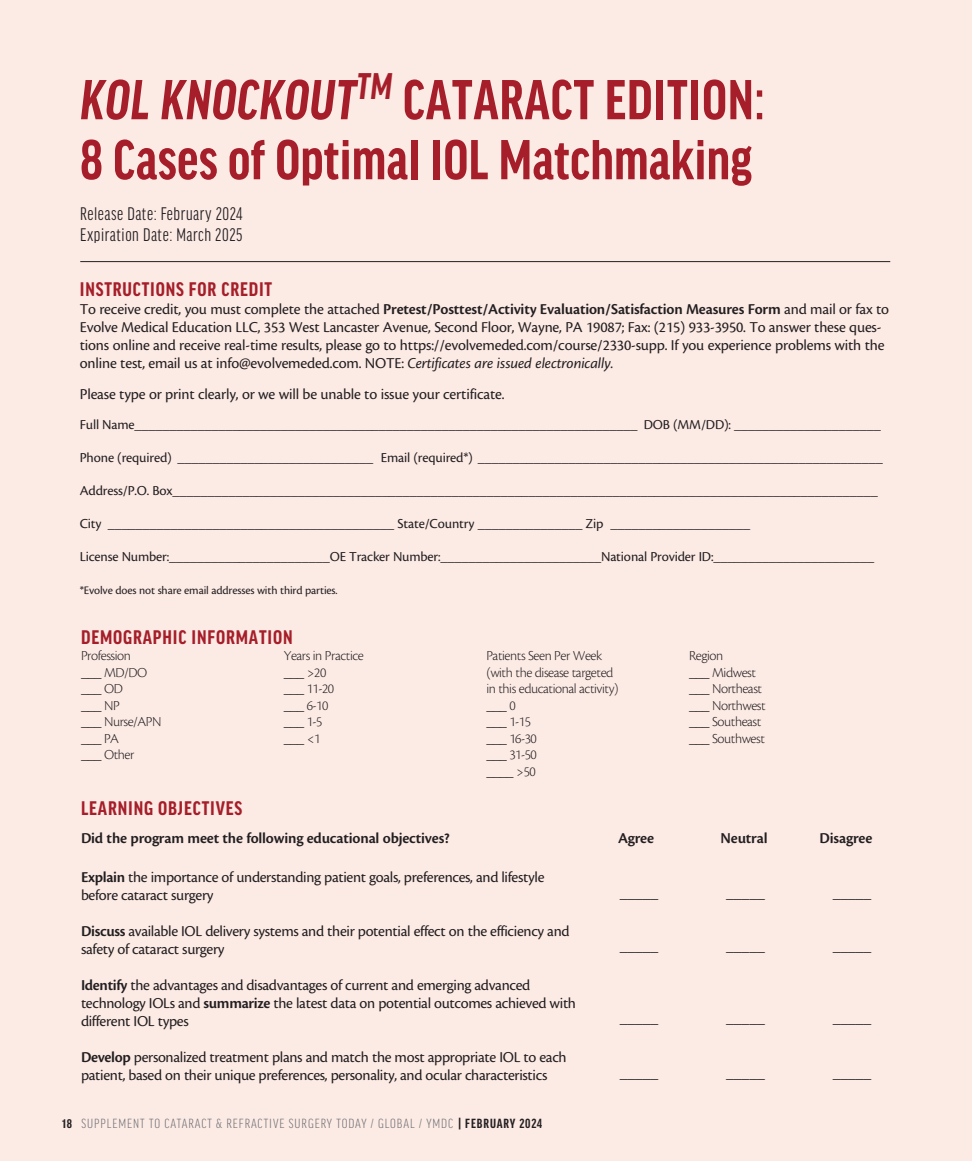
<style>
.page{position:relative;width:972px;height:1161px;background:#fceae5}
.page>*{position:absolute;margin:0;border:0;box-sizing:border-box;transform-origin:0 0}
.body{font:700 condensed 60px/60px "Good Headline Pro";letter-spacing:.005em;color:#a51e29;scale:.95 1}
.subhead{font:700 condensed 21px "Good Headline Pro";letter-spacing:.04em;color:#a51e29}
.t1{font:extra-condensed 19.5px "Good Headline Pro";letter-spacing:.03em;color:#231f20}
.body-2{font:15.75px/18px "Cronos Pro";letter-spacing:-.02em;color:#231f20}
.sidebar_body{font:600 15.75px "Cronos Pro";letter-spacing:-.01em;color:#231f20}
.Pretest_Answer{font:14.25px "Cronos Pro";letter-spacing:-.01em;color:#231f20}
.sidebar_body-2{font:300 14.25px/16.5px "Cronos Pro";letter-spacing:-.03em;color:#231f20}
.t2{font:300 extra-condensed 14.1px "Good Headline Pro";letter-spacing:.06em;color:#6c6d70;scale:1.11 1}
.Pretest_Answer-2{font:12px "Cronos Pro";letter-spacing:-.01em;color:#231f20}
.s1{font-style:italic}
.s2{font-weight:600}
.s3{font-weight:700;font-size:13.35px;color:#231f20}
.s4{font-weight:700;color:#231f20}
</style>
<div class="page">
<hr style="left:80px;top:261px;width:810px;height:1px;background:#231f20">
<p class="body" style="left:80px;top:71px;width:722px"><span class="s1">KOL KNOCKOUT</span><sup>TM</sup> CATARACT EDITION:<br>8 Cases of Optimal IOL Matchmaking</p>
<p class="t1" style="left:80px;top:204px;width:164px">Release Date: February 2024</p>
<p class="t1" style="left:80px;top:225px;width:164px">Expiration Date: March 2025</p>
<p class="subhead" style="left:80px;top:279px;width:194px">INSTRUCTIONS FOR CREDIT</p>
<p class="body-2" style="left:80px;top:300px;width:811px">To receive credit, you must complete the attached <span class="s2">Pretest/Posttest/Activity Evaluation/Satisfaction Measures Form</span> and mail or fax to Evolve Medical Education LLC, 353 West Lancaster Avenue, Second Floor, Wayne, PA 19087; Fax: (215) 933-3950. To answer these ques&shy;tions online and receive real-time results, please go to https://evolvemeded.com/course/2330-supp. If you experience problems with the online test, email us at info@evolvemeded.com. NOTE: <span class="s1">Certificates are issued electronically.</span></p>
<p class="body-2" style="left:80px;top:385px;width:426px">Please type or print clearly, or we will be unable to issue your certificate.</p>
<p class="Pretest_Answer" style="left:80px;top:417px;width:803px">Full Name________________________________________________________________________ DOB (MM/DD): _____________________</p>
<p class="Pretest_Answer" style="left:80px;top:450px;width:805px">Phone (required) ____________________________ Email (required*) __________________________________________________________</p>
<p class="Pretest_Answer" style="left:80px;top:483px;width:800px">Address/P.O. Box_____________________________________________________________________________________________________</p>
<p class="Pretest_Answer" style="left:80px;top:516px;width:672px">City _________________________________________ State/Country _______________ Zip ____________________</p>
<p class="Pretest_Answer" style="left:80px;top:549px;width:796px">License Number:_______________________OE Tracker Number:_______________________National Provider ID:_______________________</p>
<p class="Pretest_Answer-2" style="left:80px;top:584px;width:259px">*Evolve does not share email addresses with third parties.</p>
<p class="subhead" style="left:81px;top:627px;width:213px">DEMOGRAPHIC INFORMATION</p>
<p class="sidebar_body-2" style="left:81px;top:648px;width:51px">Profession</p>
<p class="sidebar_body-2" style="left:81px;top:664px;width:68px">___ MD/DO</p>
<p class="sidebar_body-2" style="left:81px;top:681px;width:43px">___ OD</p>
<p class="sidebar_body-2" style="left:81px;top:697px;width:40px">___ NP</p>
<p class="sidebar_body-2" style="left:81px;top:714px;width:82px">___ Nurse/APN</p>
<p class="sidebar_body-2" style="left:81px;top:730px;width:40px">___ PA</p>
<p class="sidebar_body-2" style="left:81px;top:747px;width:55px">___ Other</p>
<p class="sidebar_body-2" style="left:284px;top:648px;width:82px">Years in Practice</p>
<p class="sidebar_body-2" style="left:284px;top:664px;width:44px">___ &gt;20</p>
<p class="sidebar_body-2" style="left:284px;top:681px;width:52px">___ 11-20</p>
<p class="sidebar_body-2" style="left:284px;top:697px;width:46px">___ 6-10</p>
<p class="sidebar_body-2" style="left:284px;top:714px;width:40px">___ 1-5</p>
<p class="sidebar_body-2" style="left:284px;top:730px;width:38px">___ &lt;1</p>
<p class="subhead" style="left:81px;top:799px;width:163px">LEARNING OBJECTIVES</p>
<p class="sidebar_body-2" style="left:486px;top:648px;width:134px">Patients Seen Per Week (with the disease targeted in this educational activity)</p>
<p class="sidebar_body-2" style="left:486px;top:697px;width:31px">___ 0</p>
<p class="sidebar_body-2" style="left:486px;top:714px;width:46px">___ 1-15</p>
<p class="sidebar_body-2" style="left:486px;top:730px;width:52px">___ 16-30</p>
<p class="sidebar_body-2" style="left:486px;top:747px;width:52px">___ 31-50</p>
<p class="sidebar_body-2" style="left:486px;top:763px;width:51px">____ &gt;50</p>
<p class="sidebar_body-2" style="left:689px;top:648px;width:36px">Region</p>
<p class="sidebar_body-2" style="left:689px;top:664px;width:68px">___ Midwest</p>
<p class="sidebar_body-2" style="left:689px;top:681px;width:75px">___ Northeast</p>
<p class="sidebar_body-2" style="left:689px;top:697px;width:78px">___ Northwest</p>
<p class="sidebar_body-2" style="left:689px;top:714px;width:74px">___ Southeast</p>
<p class="sidebar_body-2" style="left:689px;top:730px;width:77px">___ Southwest</p>
<p class="sidebar_body" style="left:81px;top:829px;width:370px">Did the program meet the following educational objectives?</p>
<p class="sidebar_body" style="left:618px;top:829px;width:38px">Agree</p>
<p class="sidebar_body" style="left:721px;top:829px;width:49px">Neutral</p>
<p class="sidebar_body" style="left:820px;top:829px;width:54px">Disagree</p>
<p class="body-2" style="left:81px;top:868px;width:465px"><span class="s2">Explain</span> the importance of understanding patient goals, preferences, and lifestyle before cataract surgery</p>
<p class="body-2" style="left:81px;top:922px;width:490px"><span class="s2">Discuss</span> available IOL delivery systems and their potential effect on the efficiency and safety of cataract surgery</p>
<p class="body-2" style="left:81px;top:976px;width:497px"><span class="s2">Identify</span> the advantages and disadvantages of current and emerging advanced technology IOLs and <span class="s2">summarize</span> the latest data on potential outcomes achieved with different IOL types</p>
<p class="body-2" style="left:81px;top:1048px;width:487px"><span class="s2">Develop</span> personalized treatment plans and match the most appropriate IOL to each patient, based on their unique preferences, personality, and ocular characteristics</p>
<p class="t2" style="left:62px;top:1117px;width:434px"><span class="s3">18</span> SUPPLEMENT TO CATARACT &amp; REFRACTIVE SURGERY TODAY / GLOBAL / YMDC <span class="s4">| FEBRUARY 2024</span></p>
<p class="body-2" style="left:620px;top:884px;width:40px">_____</p>
<p class="body-2" style="left:726px;top:884px;width:40px">_____</p>
<p class="body-2" style="left:833px;top:884px;width:40px">_____</p>
<p class="body-2" style="left:620px;top:937px;width:40px">_____</p>
<p class="body-2" style="left:726px;top:937px;width:40px">_____</p>
<p class="body-2" style="left:833px;top:937px;width:40px">_____</p>
<p class="body-2" style="left:620px;top:1009px;width:40px">_____</p>
<p class="body-2" style="left:726px;top:1009px;width:40px">_____</p>
<p class="body-2" style="left:833px;top:1009px;width:40px">_____</p>
<p class="body-2" style="left:620px;top:1064px;width:40px">_____</p>
<p class="body-2" style="left:726px;top:1064px;width:40px">_____</p>
<p class="body-2" style="left:833px;top:1064px;width:40px">_____</p>
</div>
